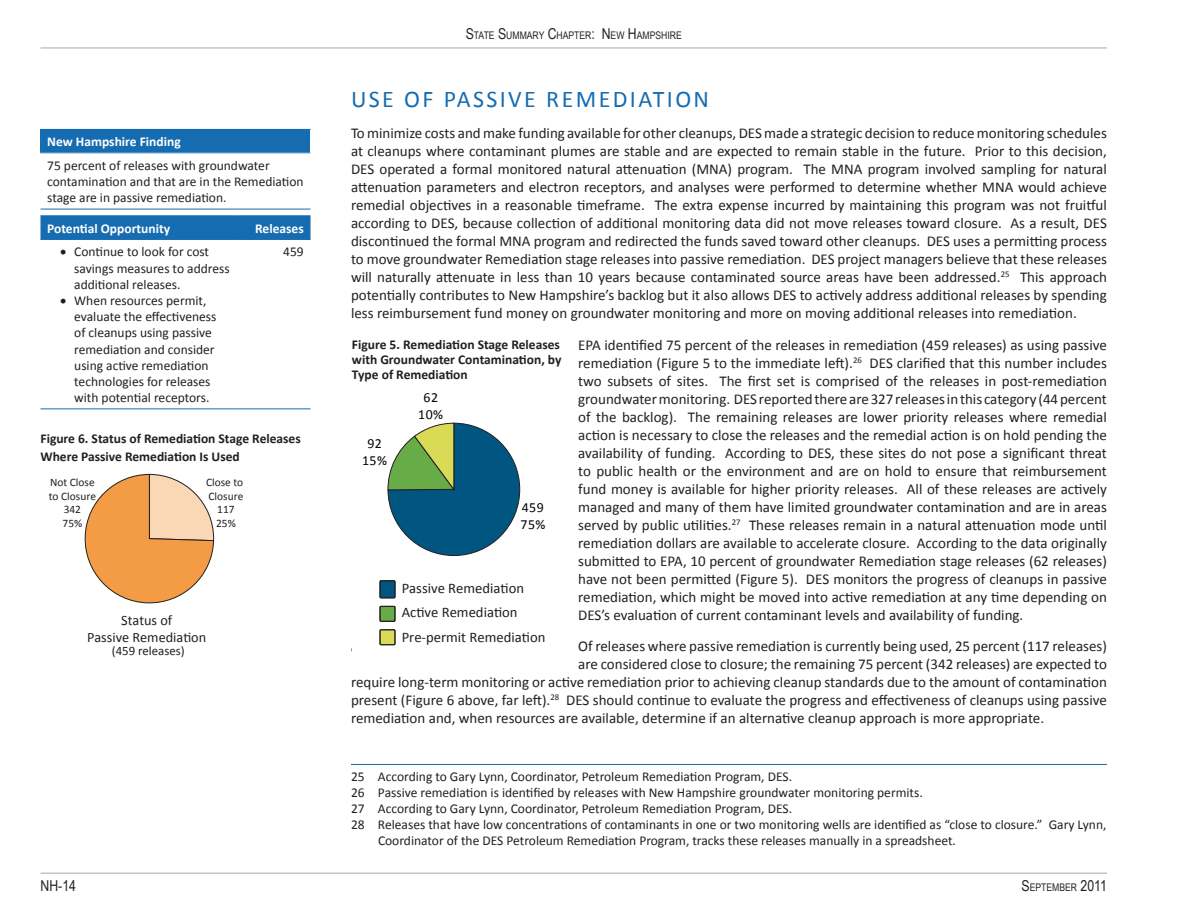
<style>
.page{position:relative;width:1188px;height:918px;background:#fff}
.page>*{position:absolute;margin:0;border:0;box-sizing:border-box;transform-origin:0 0}
.Body{font:24px "Calibri";letter-spacing:.1em;color:#166cb1}
.Body-2{font:15px/18px "Calibri";color:#231f20;text-align:justify}
.t1{font:15px "Arial Narrow";color:#231f20}
.t2{font:14.7px/24.8px "Calibri";color:#221e1f}
.t3{font:14.25px/17.1px "Calibri";color:#231f20;text-align:center}
.t4{font:13.95px/17.1px "Calibri";letter-spacing:.03em;color:#020303;text-align:center}
.footnotekb{font:13.5px/16.2px "Calibri";color:#231f20}
.oppbox{font:700 13.5px/15px "Calibri";color:#231f20}
.No_Spacing{font:13.5px/16.2px "Calibri";color:#231f20}
.calloutbox{font:700 13.5px "Calibri";color:#fff}
.t5{font:12.9px "Calibri";color:#231f20}
.t6{font:11.4px/13.6px "Calibri";color:#231f20;text-align:center}
.t7{font:10.5px "Arial Narrow";color:#231f20}
.s1{font-size:15px}
</style>
<div class="page">
<hr style="left:40px;top:48px;width:1067px;height:1px;background:#a8a9ad">
<hr style="left:40px;top:873px;width:1067px;height:1px;background:#a8a9ad">
<svg style="left:387px;top:422px;width:133px;height:134px"></svg>
<hr style="left:351px;top:764px;width:756px;height:1px;background:#166cb1">
<svg style="left:84px;top:474px;width:130px;height:130px"></svg>
<div style="left:380px;top:581px;width:15px;height:17px;background:#005681"></div>
<div style="left:380px;top:606px;width:15px;height:15px;background:#67ac46"></div>
<div style="left:380px;top:630px;width:15px;height:15px;background:#d9db56"></div>
<div style="left:380px;top:580px;width:15px;height:18px;border:1px solid #221e1f"></div>
<div style="left:380px;top:606px;width:15px;height:16px;border:1px solid #221e1f"></div>
<div style="left:380px;top:629px;width:15px;height:16px;border:1px solid #221e1f"></div>
<div style="left:40px;top:129px;width:270px;height:24px;background:#166cb1"></div>
<hr style="left:40px;top:209px;width:270px;height:1px;background:#166cb1">
<hr style="left:40px;top:153px;width:270px;height:1px;background:#8ab6d8">
<div style="left:40px;top:216px;width:270px;height:23px;background:#166cb1"></div>
<hr style="left:40px;top:215px;width:199px;height:1px;background:#166cb1">
<hr style="left:239px;top:215px;width:71px;height:1px;background:#166cb1">
<hr style="left:40px;top:239px;width:199px;height:1px;background:#166cb1">
<hr style="left:239px;top:239px;width:71px;height:1px;background:#166cb1">
<hr style="left:40px;top:408px;width:199px;height:1px;background:#166cb1">
<hr style="left:239px;top:408px;width:71px;height:1px;background:#166cb1">
<p class="calloutbox" style="left:47px;top:133px;width:135px">New Hampshire Finding</p>
<p class="No_Spacing" style="left:47px;top:157px;width:258px">75 percent of releases with groundwater contamination and that are in the Remediation stage are in passive remediation.</p>
<p class="calloutbox" style="left:47px;top:220px;width:124px">Potential Opportunity</p>
<p class="calloutbox" style="left:255px;top:220px;width:50px">Releases</p>
<p class="footnotekb" style="left:74px;top:243px;width:157px;text-indent:-14px">• Continue to look for cost savings measures to address additional releases.</p>
<p class="footnotekb" style="left:74px;top:292px;width:144px;text-indent:-14px">• When resources permit, evaluate the effectiveness of cleanups using passive remediation and consider using active remediation technologies for releases with potential receptors.</p>
<p class="No_Spacing" style="left:283px;top:243px;width:22px">459</p>
<p class="oppbox" style="left:41px;top:429px;width:262px;line-height:18px">Figure 6. Status of Remediation Stage Releases<br>Where Passive Remediation Is Used</p>
<p class="t6" style="left:206px;top:475px;width:39px">Close to<br>Closure<br>117<br>25%</p>
<p class="t6" style="left:49px;top:475px;width:49px">Not Close to Closure<br>342<br>75%</p>
<p class="t4" style="left:230px;top:511px;width:16px">62</p>
<p class="t3" style="left:87px;top:611px;width:121px">Status of<br>Passive Remediation</p>
<p class="t5" style="left:112px;top:642px;width:74px">(459 releases)</p>
<p class="t7" style="left:466px;top:28px;width:218px"><span class="s1">S</span>TATE <span class="s1">S</span>UMMARY <span class="s1">C</span>HAPTER<span class="s1">: N</span>EW <span class="s1">H</span>AMPSHIRE</p>
<p class="Body" style="left:351px;top:84px;width:360px">USE OF PASSIVE REMEDIATION</p>
<p class="Body-2" style="left:351px;top:123px;width:758px">To minimize costs and make funding available for other cleanups, DES made a strategic decision to reduce monitoring schedules at cleanups where contaminant plumes are stable and are expected to remain stable in the future. Prior to this decision, DES operated a formal monitored natural attenuation (MNA) program. The MNA program involved sampling for natural attenuation parameters and electron receptors, and analyses were performed to determine whether MNA would achieve remedial objectives in a reasonable timeframe. The extra expense incurred by maintaining this program was not fruitful according to DES, because collection of additional monitoring data did not move releases toward closure. As a result, DES discontinued the formal MNA program and redirected the funds saved toward other cleanups. DES uses a permitting process to move groundwater Remediation stage releases into passive remediation. DES project managers believe that these releases will naturally attenuate in less than 10 years because contaminated source areas have been addressed.<sup>25</sup> This approach potentially contributes to New Hampshire’s backlog but it also allows DES to actively address additional releases by spending less reimbursement fund money on groundwater monitoring and more on moving additional releases into remediation.</p>
<p class="Body-2" style="left:578px;top:335px;width:530px">EPA identified 75 percent of the releases in remediation (459 releases) as using passive remediation (Figure 5 to the immediate left).<sup>26</sup> DES clarified that this number includes two subsets of sites. The first set is comprised of the releases in post-remediation groundwater monitoring. DES reported there are 327 releases in this category (44 percent of the backlog). The remaining releases are lower priority releases where remedial action is necessary to close the releases and the remedial action is on hold pending the availability of funding. According to DES, these sites do not pose a significant threat to public health or the environment and are on hold to ensure that reimbursement fund money is available for higher priority releases. All of these releases are actively managed and many of them have limited groundwater contamination and are in areas served by public utilities.<sup>27</sup> These releases remain in a natural attenuation mode until remediation dollars are available to accelerate closure. According to the data originally submitted to EPA, 10 percent of groundwater Remediation stage releases (62 releases) have not been permitted (Figure 5). DES monitors the progress of cleanups in passive remediation, which might be moved into active remediation at any time depending on DES’s evaluation of current contaminant levels and availability of funding.</p>
<p class="Body-2" style="left:578px;top:636px;width:530px">Of releases where passive remediation is currently being used, 25 percent (117 releases)</p>
<p class="Body-2" style="left:578px;top:654px;width:530px">are considered close to closure; the remaining 75 percent (342 releases) are expected to</p>
<p class="Body-2" style="left:351px;top:672px;width:757px">require long-term monitoring or active remediation prior to achieving cleanup standards due to the amount of contamination</p>
<p class="Body-2" style="left:351px;top:690px;width:758px">present (Figure 6 above, far left).<sup>28</sup> DES should continue to evaluate the progress and effectiveness of cleanups using passive</p>
<p class="Body-2" style="left:351px;top:708px;width:695px">remediation and, when resources are available, determine if an alternative cleanup approach is more appropriate.</p>
<p class="oppbox" style="left:352px;top:336px;width:211px;text-align:justify">Figure 5. Remediation Stage Releases with Groundwater Contamination, by Type of Remediation</p>
<p class="t4" style="left:418px;top:388px;width:26px">62<br>10%</p>
<p class="t4" style="left:362px;top:434px;width:26px">92<br>15%</p>
<p class="t2" style="left:595px;top:451px;width:145px">Passive Remediation<br>Active Remediation<br>Pre-permit Remediation</p>
<p class="t4" style="left:521px;top:498px;width:26px;text-align:left">459<br>75%</p>
<p class="t2" style="left:402px;top:575px;width:145px">Passive Remediation<br>Active Remediation<br>Pre-permit Remediation</p>
<p class="footnotekb" style="left:351px;top:767px;width:443px">25 According to Gary Lynn, Coordinator, Petroleum Remediation Program, DES.</p>
<p class="footnotekb" style="left:351px;top:784px;width:573px">26 Passive remediation is identified by releases with New Hampshire groundwater monitoring permits.</p>
<p class="footnotekb" style="left:351px;top:800px;width:443px">27 According to Gary Lynn, Coordinator, Petroleum Remediation Program, DES.</p>
<p class="footnotekb" style="left:378px;top:816px;width:730px;text-indent:-27px">28 Releases that have low concentrations of contaminants in one or two monitoring wells are identified as “close to closure.” Gary Lynn,<br>Coordinator of the DES Petroleum Remediation Program, tracks these releases manually in a spreadsheet.</p>
<p class="t1" style="left:40px;top:875px;width:37px">NH-14</p>
<p class="t7" style="left:1022px;top:880px;width:87px"><span class="s1">S</span>EPTEMBER <span class="s1">2011</span></p>
</div>
